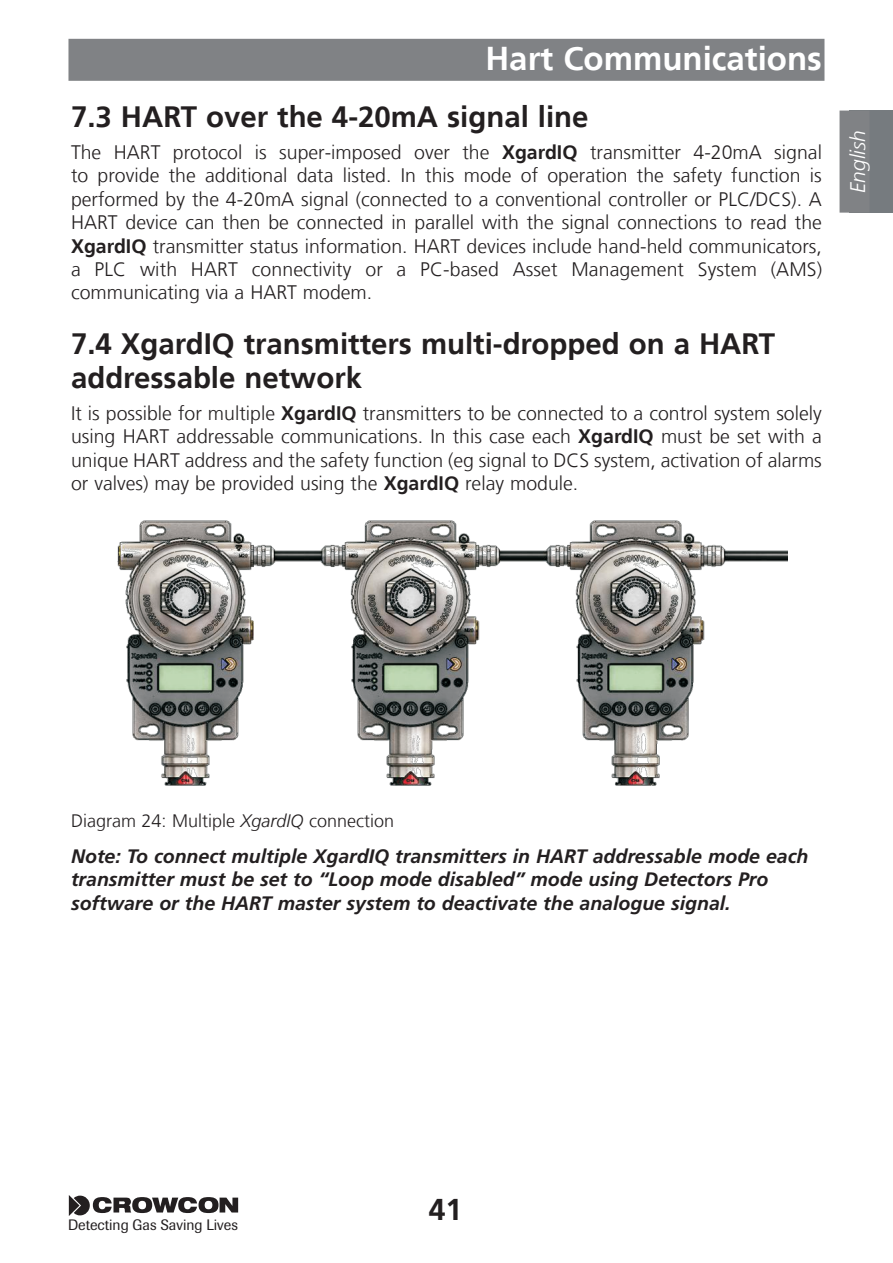
<style>
.page{position:relative;width:893px;height:1263px;background:#fff}
.page>*{position:absolute;margin:0;border:0;box-sizing:border-box;transform-origin:0 0}
.t1{font:700 33px "Frutiger LT";color:#fff}
.t2{font:700 30px "Frutiger LT";color:#231f20}
.t3{font:700 29.4px/33.6px "Frutiger LT";color:#231f20}
.t4{font:italic 300 21px "Frutiger LT";color:#fff}
.t5{font:300 19.5px/23.4px "Frutiger LT";color:#231f20;text-align:justify}
.t6{font:italic 700 19.5px/23.4px "Frutiger";color:#231f20}
.t7{font:300 18px "Frutiger LT";color:#231f20}
.t8{font:15px "Imago";color:#231f20}
.s1{font-weight:700}
.s2{font-style:italic}
</style>
<div class="page">
<div style="left:68px;top:39px;width:756px;height:42px;background:#808285"></div>
<svg style="left:69px;top:1195px;width:169px;height:21px"></svg>
<div style="left:849px;top:111px;width:44px;height:102px;background:#767b7f"></div>
<div style="left:839px;top:111px;width:30px;height:102px;background:#808285"></div>
<img style="left:117px;top:520px;width:670px;height:266px">
<h1 class="t1" style="left:485px;top:39px;width:338px">Hart Communications</h1>
<h3 class="t3" style="left:71px;top:100px;width:519px">7.3 HART over the 4-20mA signal line</h3>
<p class="t5" style="left:71px;top:141px;width:753px">The HART protocol is super-imposed over the <span class="s1">XgardIQ</span> transmitter 4-20mA signal to provide the additional data listed. In this mode of operation the safety function is performed by the 4-20mA signal (connected to a conventional controller or PLC/DCS). A HART device can then be connected in parallel with the signal connections to read the <span class="s1">XgardIQ</span> transmitter status information. HART devices include hand-held communicators, a PLC with HART connectivity or a PC-based Asset Management System (AMS) communicating via a HART modem.</p>
<h3 class="t3" style="left:71px;top:327px;width:706px">7.4 XgardIQ transmitters multi-dropped on a HART addressable network</h3>
<p class="t5" style="left:71px;top:402px;width:752px">It is possible for multiple <span class="s1">XgardIQ</span> transmitters to be connected to a control system solely using HART addressable communications. In this case each <span class="s1">XgardIQ</span> must be set with a unique HART address and the safety function (eg signal to DCS system, activation of alarms or valves) may be provided using the <span class="s1">XgardIQ</span> relay module.</p>
<p class="t4" style="left:846px;top:193px;width:65px;rotate:-90deg">English</p>
<p class="t7" style="left:71px;top:810px;width:325px">Diagram 24: Multiple <span class="s2">XgardIQ</span> connection</p>
<p class="t6" style="left:71px;top:844px;width:739px">Note: To connect multiple XgardIQ transmitters in HART addressable mode each transmitter must be set to “Loop mode disabled” mode using Detectors Pro software or the HART master system to deactivate the analogue signal.</p>
<p class="t8" style="left:68px;top:1216px;width:172px">Detecting Gas Saving Lives</p>
<h2 class="t2" style="left:429px;top:1192px;width:35px">41</h2>
</div>
